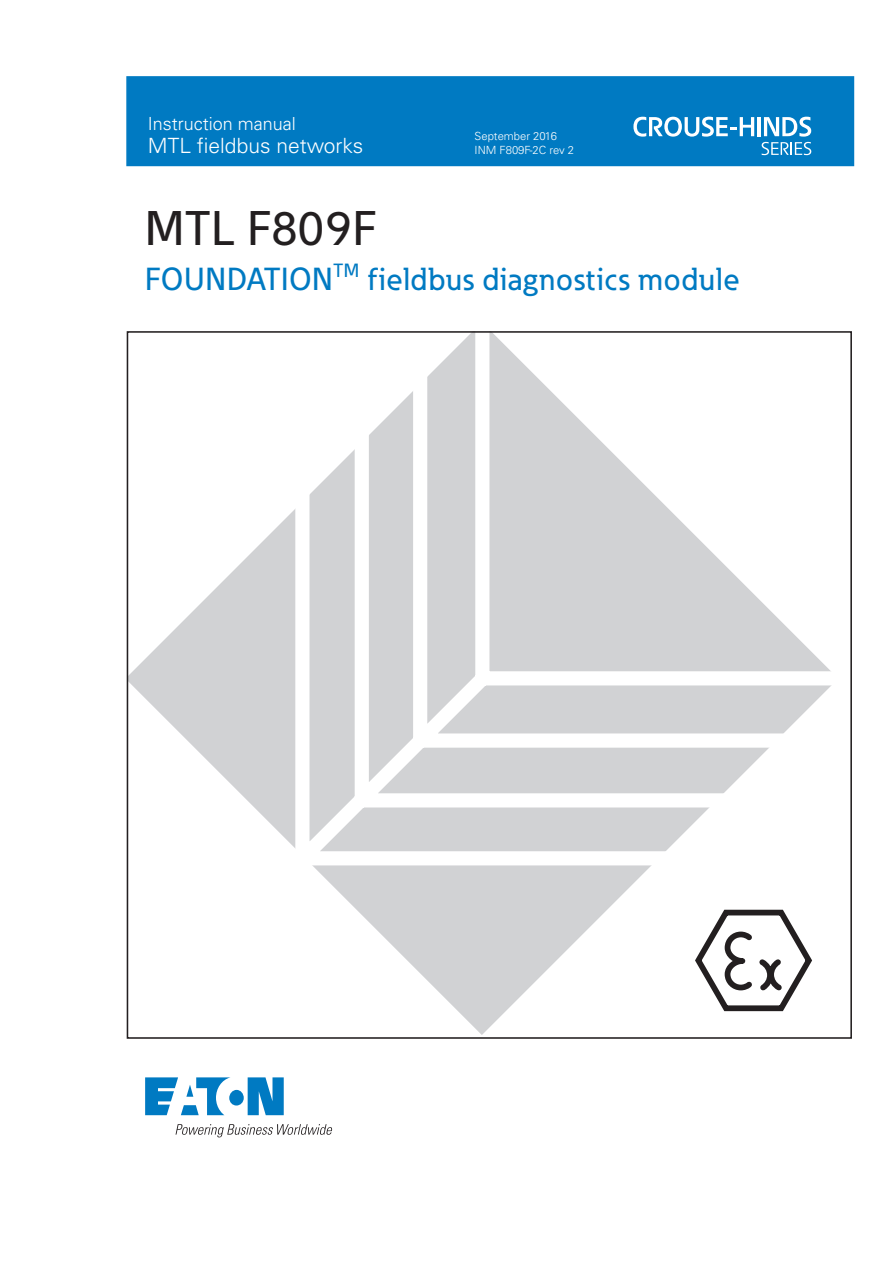
<style>
.page{position:relative;width:893px;height:1263px;background:#fff}
.page>*{position:absolute;margin:0;border:0;box-sizing:border-box;transform-origin:0 0}
.t1{font:500 48px "Eaton";letter-spacing:.025em;color:#231f20}
.t2{font:500 31.5px "Eaton";letter-spacing:.025em;color:#007ac2}
.t3{font:300 21px "Univers LT Pro 45";color:#fff}
.t4{font:300 18px "Univers LT Pro 45";color:#fff}
.t5{font:300 11.25px/14.2px "Univers LT Pro 45";color:#fff}
</style>
<div class="page">
<div style="left:126px;top:76px;width:728px;height:90px;background:#007ac2;border:2px solid #007ac2"></div>
<svg style="left:145px;top:1077px;width:139px;height:38px"></svg>
<svg style="left:176px;top:1124px;width:157px;height:13px"></svg>
<svg style="left:633px;top:117px;width:121px;height:20px"></svg>
<hr style="left:757px;top:117px;width:4px;height:19px;background:#fff">
<svg style="left:762px;top:117px;width:49px;height:38px"></svg>
<svg style="left:130px;top:520px;width:682px;height:515px"></svg>
<svg style="left:284px;top:334px;width:548px;height:543px"></svg>
<p class="t4" style="left:148px;top:113px;width:149px">Instruction manual</p>
<p class="t3" style="left:148px;top:133px;width:217px">MTL fieldbus networks</p>
<p class="t5" style="left:475px;top:129px;width:101px">September 2016<br>INM F809F-2C rev 2</p>
<h1 class="t1" style="left:145px;top:199px;width:233px">MTL F809F</h1>
<p class="t2" style="left:145px;top:259px;width:596px">FOUNDATION<sup>TM</sup> fieldbus diagnostics module</p>
</div>
